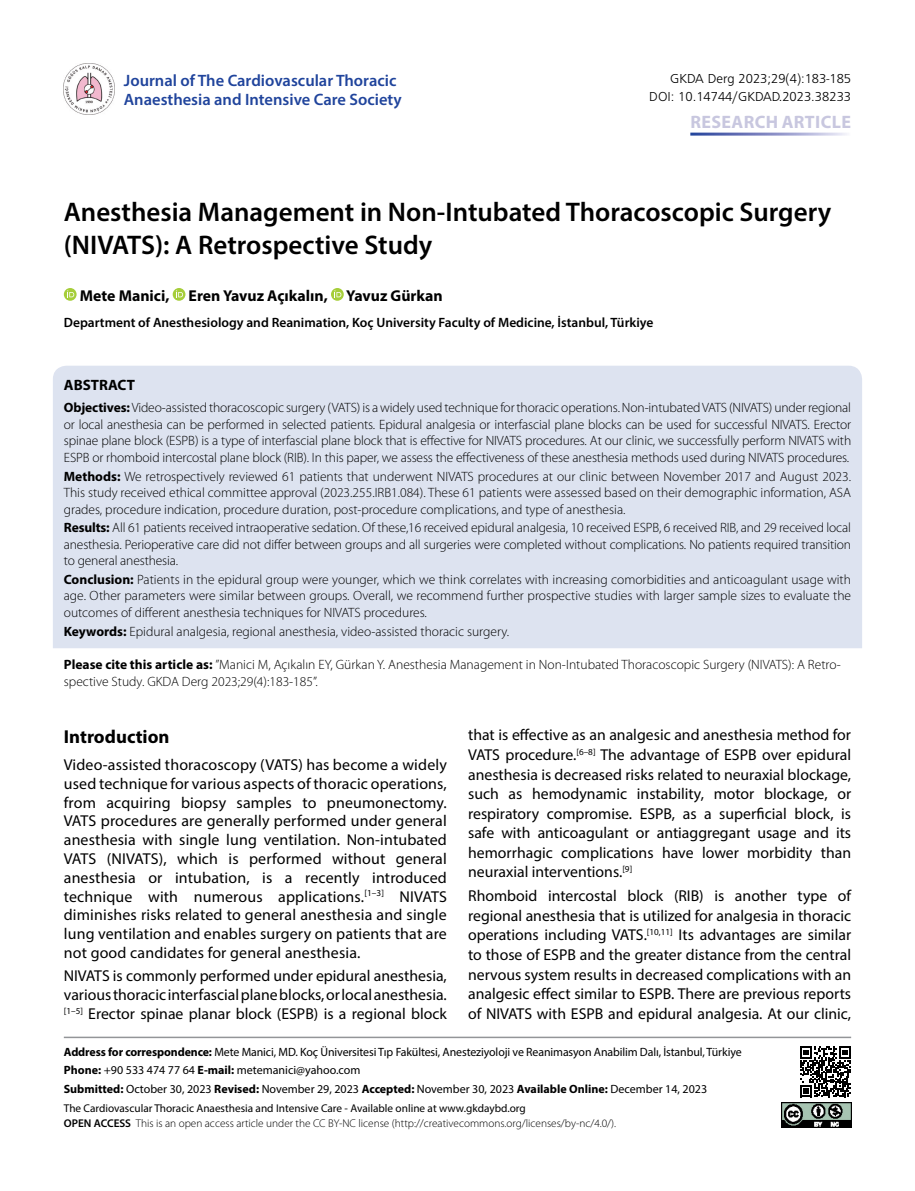
<style>
.page{position:relative;width:915px;height:1191px;background:#fff}
.page>*{position:absolute;margin:0;border:0;box-sizing:border-box;transform-origin:0 0}
.t1{font:600 27px/32.4px "Myriad Pro";color:#000}
.t2{font:700 18.75px "Myriad Pro";color:#000}
.t3{font:700 18px "Myriad Pro";letter-spacing:.02em;color:#c8c7df}
.t4{font:600 16.5px/19.5px "Myriad Pro";color:#20449c}
.t5{font:15.75px/18.8px "Myriad Pro";color:#000;text-align:justify}
.t6{font:700 15.75px "Myriad Pro";color:#000}
.t7{font:700 15px "Myriad Pro";color:#000}
.t8{font:300 13.5px/16.5px "Myriad Pro";color:#000;text-align:justify}
.t9{font:600 13.5px "Myriad Pro";color:#000}
.t10{font:13.5px/18px "Frugal Normal Tr";color:#000;text-align:right}
.t11{font:12px/18.6px "Myriad Pro";letter-spacing:-.01em;color:#000}
.t12{font:300 11.25px/15.6px "Myriad Pro";color:#000}
.s1{font-weight:700}
.s2{font-weight:400}
.s3{font-weight:600}
</style>
<div class="page">
<div style="left:53px;top:365px;width:809px;height:283px;background:#dde3f0"></div>
<svg style="left:64px;top:288px;width:13px;height:13px"></svg>
<svg style="left:67px;top:290px;width:7px;height:7px"></svg>
<svg style="left:173px;top:288px;width:12px;height:13px"></svg>
<svg style="left:176px;top:290px;width:7px;height:7px"></svg>
<svg style="left:331px;top:288px;width:12px;height:13px"></svg>
<svg style="left:334px;top:290px;width:7px;height:7px"></svg>
<hr style="left:64px;top:1036px;width:786px;height:2px;background:#939598">
<img style="left:781px;top:1102px;width:69px;height:25px">
<img style="left:64px;top:64px;width:51px;height:51px">
<svg style="left:800px;top:1046px;width:50px;height:51px"></svg>
<p class="t4" style="left:124px;top:70px;width:279px">Journal of The Cardiovascular Thoracic<br>Anaesthesia and Intensive Care Society</p>
<p class="t10" style="left:649px;top:69px;width:203px">GKDA Derg 2023;29(4):183-185<br>DOI: 10.14744/GKDAD.2023.38233</p>
<h3 class="t3" style="left:690px;top:111px;width:162px">RESEARCH ARTICLE</h3>
<h1 class="t1" style="left:64px;top:195px;width:768px">Anesthesia Management in Non-Intubated Thoracoscopic Surgery (NIVATS): A Retrospective Study</h1>
<p class="t6" style="left:80px;top:285px;width:364px">Mete Manici, Eren Yavuz Açıkalın, Yavuz Gürkan</p>
<p class="t9" style="left:64px;top:314px;width:591px">Department of Anesthesiology and Reanimation, Koç University Faculty of Medicine, İstanbul, Türkiye</p>
<p class="t7" style="left:64px;top:375px;width:73px">ABSTRACT</p>
<p class="t8" style="left:64px;top:400px;width:788px"><span class="s1">Objectives:</span> Video-assisted thoracoscopic surgery (VATS) is a widely used technique for thoracic operations. Non-intubated VATS (NIVATS) under regional or local anesthesia can be performed in selected patients. Epidural analgesia or interfascial plane blocks can be used for successful NIVATS. Erector spinae plane block (ESPB) is a type of interfascial plane block that is effective for NIVATS procedures. At our clinic, we successfully perform NIVATS with ESPB or rhomboid intercostal plane block (RIB). In this paper, we assess the effectiveness of these anesthesia methods used during NIVATS procedures.</p>
<p class="t8" style="left:64px;top:468px;width:788px"><span class="s1">Methods:</span> We retrospectively reviewed 61 patients that underwent NIVATS procedures at our clinic between November 2017 and August 2023.<br>This study received ethical committee approval (2023.255.IRB1.084). These 61 patients were assessed based on their demographic information, ASA grades, procedure indication, procedure duration, post-procedure complications, and type of anesthesia.</p>
<p class="t8" style="left:64px;top:519px;width:788px"><span class="s1">Results:</span> All 61 patients received intraoperative sedation. Of these,16 received epidural analgesia, 10 received ESPB, 6 received RIB, and 29 received local anesthesia. Perioperative care did not differ between groups and all surgeries were completed without complications. No patients required transition to general anesthesia.</p>
<p class="t8" style="left:64px;top:571px;width:788px"><span class="s1">Conclusion:</span> Patients in the epidural group were younger, which we think correlates with increasing comorbidities and anticoagulant usage with age. Other parameters were similar between groups. Overall, we recommend further prospective studies with larger sample sizes to evaluate the outcomes of different anesthesia techniques for NIVATS procedures.</p>
<p class="t8" style="left:64px;top:623px;width:447px"><span class="s1">Keywords:</span> Epidural analgesia, regional anesthesia, video-assisted thoracic surgery.</p>
<p class="t8" style="left:64px;top:657px;width:778px"><span class="s1">Please cite this article as:</span> ”Manici M, Açıkalın EY, Gürkan Y. Anesthesia Management in Non-Intubated Thoracoscopic Surgery (NIVATS): A Retro&shy;spective Study. GKDA Derg 2023;29(4):183-185”.</p>
<h2 class="t2" style="left:64px;top:724px;width:107px">Introduction</h2>
<p class="t5" style="left:64px;top:755px;width:384px">Video-assisted thoracoscopy (VATS) has become a widely used technique for various aspects of thoracic operations, from acquiring biopsy samples to pneumonectomy.<br>VATS procedures are generally performed under general anesthesia with single lung ventilation. Non-intubated VATS (NIVATS), which is performed without general anesthesia or intubation, is a recently introduced technique with numerous applications.<sup>[1–3]</sup> NIVATS diminishes risks related to general anesthesia and single lung ventilation and enables surgery on patients that are not good candidates for general anesthesia.</p>
<p class="t5" style="left:64px;top:966px;width:384px">NIVATS is commonly performed under epidural anesthesia, various thoracic interfascial plane blocks, or local anesthesia. <sup>[1–5]</sup> Erector spinae planar block (ESPB) is a regional block</p>
<p class="t5" style="left:468px;top:725px;width:384px;line-height:19.6px">that is effective as an analgesic and anesthesia method for VATS procedure.<sup>[6–8]</sup> The advantage of ESPB over epidural anesthesia is decreased risks related to neuraxial blockage, such as hemodynamic instability, motor blockage, or respiratory compromise. ESPB, as a superficial block, is safe with anticoagulant or antiaggregant usage and its hemorrhagic complications have lower morbidity than neuraxial interventions.<sup>[9]</sup></p>
<p class="t5" style="left:468px;top:886px;width:384px;line-height:19.5px">Rhomboid intercostal block (RIB) is another type of regional anesthesia that is utilized for analgesia in thoracic operations including VATS.<sup>[10,11]</sup> Its advantages are similar to those of ESPB and the greater distance from the central nervous system results in decreased complications with an analgesic effect similar to ESPB. There are previous reports of NIVATS with ESPB and epidural analgesia. At our clinic,</p>
<p class="t11" style="left:64px;top:1042px;width:679px"><span class="s1">Address for correspondence:</span> Mete Manici, MD. Koç Üniversitesi Tıp Fakültesi, Anesteziyoloji ve Reanimasyon Anabilim Dalı, İstanbul, Türkiye<br><span class="s1">Phone:</span> +90 533 474 77 64 <span class="s1">E-mail:</span> metemanici@yahoo.com<br><span class="s1">Submitted:</span> October 30, 2023 <span class="s1">Revised:</span> November 29, 2023 <span class="s1">Accepted:</span> November 30, 2023 <span class="s1">Available Online:</span> December 14, 2023</p>
<p class="t12" style="left:64px;top:1100px;width:553px"><span class="s2">The Cardiovascular Thoracic Anaesthesia and Intensive Care - Available online at www.gkdaybd.org<br></span><span class="s3">OPEN ACCESS</span> This is an open access article under the CC BY-NC license (http://creativecommons.org/licenses/by-nc/4.0/).</p>
</div>
